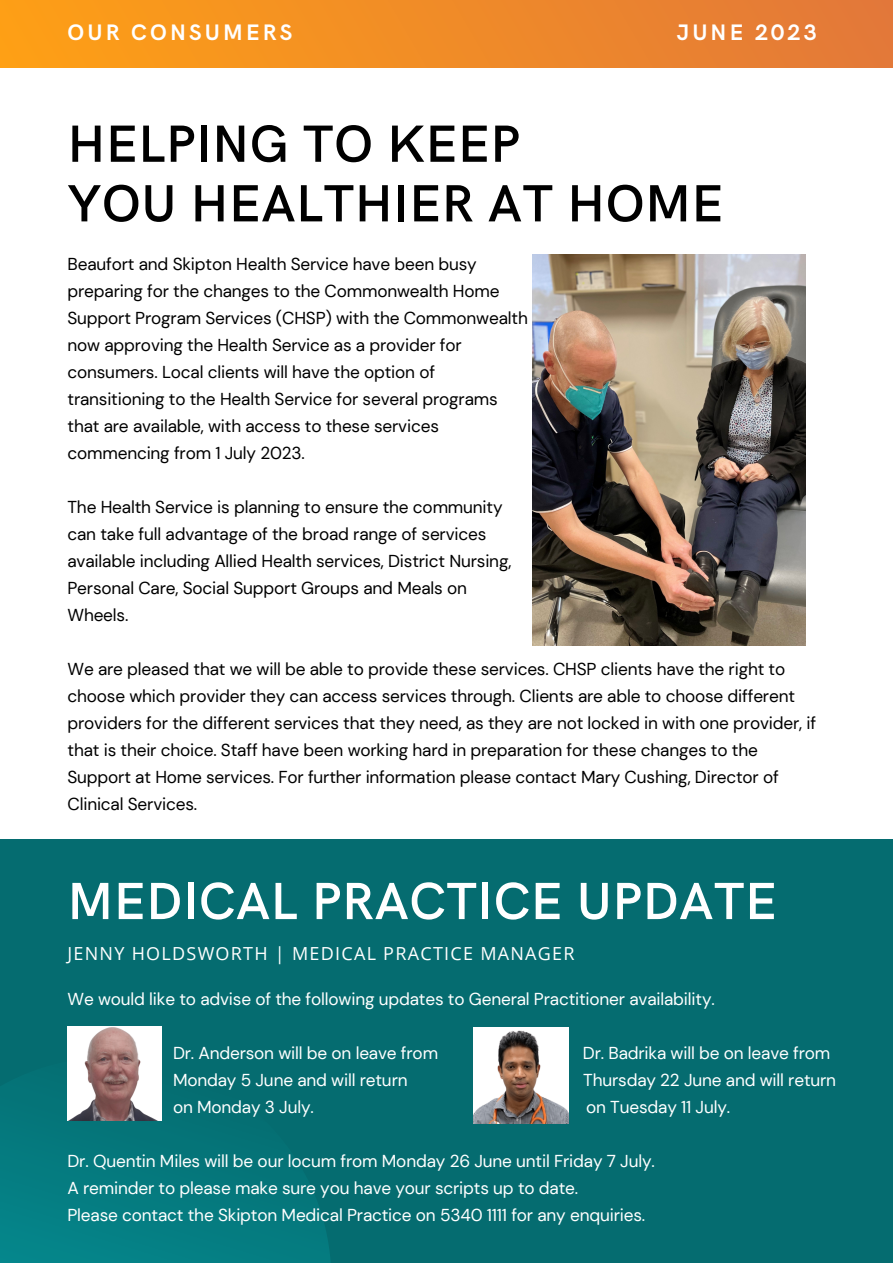
<style>
.page{position:relative;width:893px;height:1264px;background:#fff}
.page>*{position:absolute;margin:0;border:0;box-sizing:border-box;transform-origin:0 0}
.t1{font:600 52.5px "HK Grotesk";letter-spacing:.01em;color:#000}
.t2{font:600 52.5px "HK Grotesk";letter-spacing:.01em;color:#fff}
.t3{font:700 22.5px "HK Grotesk";letter-spacing:.14em;color:#fff}
.t4{font:18px "Open Sans";letter-spacing:.07em;color:#fff}
.t5{font:17.25px/27px "DM Sans";letter-spacing:-.01em;color:#000}
.t6{font:17.25px "DM Sans";letter-spacing:-.01em;color:#fff}
</style>
<div class="page">
<div style="left:0;top:0;width:892px;height:68px;background:linear-gradient(to right,#fea015,#e37839)"></div>
<img style="left:532px;top:254px;width:273px;height:391px">
<div style="left:0;top:839px;width:892px;height:423px;background:#056c70"></div>
<svg style="left:0;top:1111px;width:330px;height:151px;fill:#05797e"></svg>
<img style="left:473px;top:1027px;width:96px;height:96px">
<img style="left:67px;top:1026px;width:95px;height:94px">
<p class="t3" style="left:67px;top:20px;width:226px">OUR CONSUMERS</p>
<p class="t3" style="left:676px;top:20px;width:141px">JUNE 2023</p>
<p class="t1" style="left:67px;top:114px;width:454px">HELPING TO KEEP</p>
<p class="t1" style="left:67px;top:174px;width:657px">YOU HEALTHIER AT HOME</p>
<p class="t5" style="left:67px;top:250px;width:411px">Beaufort and Skipton Health Service have been busy</p>
<p class="t5" style="left:67px;top:277px;width:433px">preparing for the changes to the Commonwealth Home</p>
<p class="t5" style="left:67px;top:304px;width:462px">Support Program Services (CHSP) with the Commonwealth</p>
<p class="t5" style="left:67px;top:331px;width:395px">now approving the Health Service as a provider for</p>
<p class="t5" style="left:67px;top:358px;width:369px">consumers. Local clients will have the option of</p>
<p class="t5" style="left:67px;top:385px;width:431px">transitioning to the Health Service for several programs</p>
<p class="t5" style="left:67px;top:412px;width:373px">that are available, with access to these services</p>
<p class="t5" style="left:67px;top:439px;width:239px">commencing from 1 July 2023.</p>
<p class="t5" style="left:67px;top:493px;width:436px">The Health Service is planning to ensure the community</p>
<p class="t5" style="left:67px;top:520px;width:420px">can take full advantage of the broad range of services</p>
<p class="t5" style="left:67px;top:547px;width:445px">available including Allied Health services, District Nursing,</p>
<p class="t5" style="left:67px;top:574px;width:401px">Personal Care, Social Support Groups and Meals on</p>
<p class="t5" style="left:67px;top:601px;width:62px">Wheels.</p>
<p class="t5" style="left:67px;top:655px;width:750px">We are pleased that we will be able to provide these services. CHSP clients have the right to choose which provider they can access services through. Clients are able to choose different providers for the different services that they need, as they are not locked in with one provider, if that is their choice. Staff have been working hard in preparation for these changes to the Support at Home services. For further information please contact Mary Cushing, Director of Clinical Services.</p>
<p class="t2" style="left:67px;top:871px;width:710px">MEDICAL PRACTICE UPDATE</p>
<p class="t4" style="left:67px;top:940px;width:508px">JENNY HOLDSWORTH | MEDICAL PRACTICE MANAGER</p>
<p class="t6" style="left:67px;top:987px;width:648px">We would like to advise of the following updates to General Practitioner availability.</p>
<p class="t6" style="left:173px;top:1041px;width:266px">Dr. Anderson will be on leave from</p>
<p class="t6" style="left:583px;top:1041px;width:249px">Dr. Badrika will be on leave from</p>
<p class="t6" style="left:173px;top:1068px;width:236px">Monday 5 June and will return</p>
<p class="t6" style="left:583px;top:1068px;width:254px">Thursday 22 June and will return</p>
<p class="t6" style="left:173px;top:1095px;width:142px">on Monday 3 July.</p>
<p class="t6" style="left:586px;top:1095px;width:145px">on Tuesday 11 July.</p>
<p class="t6" style="left:67px;top:1149px;width:588px">Dr. Quentin Miles will be our locum from Monday 26 June until Friday 7 July.</p>
<p class="t6" style="left:67px;top:1176px;width:512px">A reminder to please make sure you have your scripts up to date.</p>
<p class="t6" style="left:67px;top:1203px;width:579px">Please contact the Skipton Medical Practice on 5340 1111 for any enquiries.</p>
</div>
